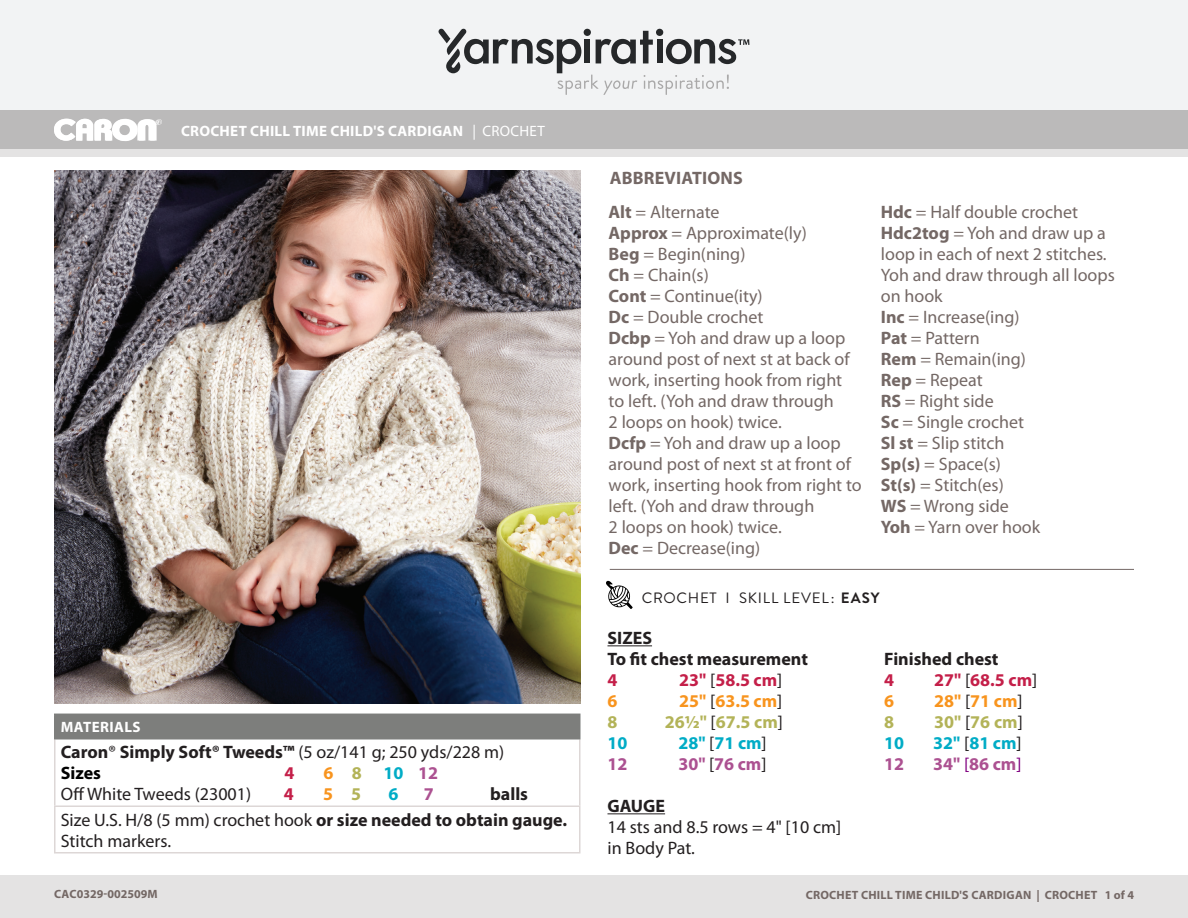
<style>
.page{position:relative;width:1188px;height:918px;background:#fff}
.page>*{position:absolute;margin:0;border:0;box-sizing:border-box;transform-origin:0 0}
.t1{font:18px/21px "Myriad Pro";color:#746865}
.t2{font:18px/21px "Myriad Pro";color:#231f20}
.Body{font:700 18px/21px "Myriad Pro";color:#231f20}
._4th_Size{font:700 18px "Myriad Pro";color:#00acc6}
._1st_Size{font:700 18px "Myriad Pro";color:#c41f49}
._3rd_Size{font:700 18px "Myriad Pro";color:#b3b358}
._2nd_Size{font:700 18px "Myriad Pro";color:#f8941e}
._5th_Size{font:700 18px "Myriad Pro";color:#ac5191}
.Heading_2{font:700 18px "Myriad Pro";color:#231f20}
.Abbreviations_Head{font:700 18px "Myriad Pro";letter-spacing:.01em;color:#746865}
.t3{font:700 18px "Myriad Pro";color:#000}
.Pattern_Title{font:700 15px "Myriad Pro";letter-spacing:.02em;color:#fff}
.Skill_Level{font:15px "Brandon Grotesque";letter-spacing:.05em;color:#231f20}
.Materials_Head{font:700 15px "Myriad Pro";letter-spacing:.03em;color:#fff}
.t4{font:700 12px "Myriad Pro";letter-spacing:.02em;color:#746865}
.t5{font:700 12px "Myriad Pro";color:#746865}
.s1{font-weight:400}
.s2{color:#f8941e}
.s3{color:#b3b358}
.s4{color:#ac5191}
.s5{font-weight:700}
.s6{font-weight:400;color:#231f20}
.s7{font-weight:400;color:#800080}
</style>
<div class="page">
<div style="left:0;top:875px;width:1188px;height:43px;background:#e4e3e3"></div>
<div style="left:0;top:149px;width:1188px;height:9px;background:#e4e3e3"></div>
<div style="left:0;top:0;width:1188px;height:111px;background:#f2f3f4"></div>
<div style="left:0;top:111px;width:1188px;height:38px;background:#bbbaba"></div>
<svg style="left:438px;top:29px;width:311px;height:66px"></svg>
<svg style="left:54px;top:119px;width:108px;height:22px"></svg>
<div style="left:55px;top:714px;width:525px;height:25px;background:#7d7e7c"></div>
<hr style="left:54px;top:740px;width:2px;height:66px;background:#ddd7d6">
<hr style="left:579px;top:740px;width:1px;height:66px;background:#ddd7d6">
<hr style="left:54px;top:806px;width:526px;height:1px;background:#ddd7d6">
<hr style="left:54px;top:807px;width:2px;height:45px;background:#ddd7d6">
<hr style="left:579px;top:807px;width:1px;height:45px;background:#ddd7d6">
<hr style="left:54px;top:852px;width:526px;height:2px;background:#ddd7d6">
<hr style="left:54px;top:714px;width:526px;height:1px;background:#7d7e7c">
<hr style="left:54px;top:715px;width:2px;height:23px;background:#7d7e7c">
<hr style="left:54px;top:738px;width:526px;height:2px;background:#7d7e7c">
<hr style="left:608px;top:645px;width:44px;height:1px;background:#231f20">
<hr style="left:608px;top:813px;width:57px;height:1px;background:#231f20">
<img style="left:54px;top:170px;width:526px;height:534px">
<hr style="left:610px;top:569px;width:524px;height:1px;background:#746865">
<svg style="left:606px;top:580px;width:27px;height:29px"></svg>
<p class="Pattern_Title" style="left:181px;top:121px;width:365px">CROCHET CHILL TIME CHILD'S CARDIGAN <span class="s1">| CROCHET</span></p>
<p class="Materials_Head" style="left:61px;top:717px;width:81px">MATERIALS</p>
<p class="Body" style="left:61px;top:741px;width:445px">Caron<span class="s1">®</span> Simply Soft® Tweeds™ <span class="s1">(5 oz/141 g; 250 yds/228 m)</span></p>
<p class="t3" style="left:61px;top:761px;width:42px">Sizes</p>
<p class="_1st_Size" style="left:285px;top:761px;width:11px">4</p>
<p class="_4th_Size" style="left:324px;top:761px;width:116px"><span class="s2">6</span> <span class="s3">8</span> 10 <span class="s4">12</span></p>
<p class="t2" style="left:61px;top:783px;width:192px">Off White Tweeds (23001)</p>
<p class="_1st_Size" style="left:284px;top:782px;width:11px">4</p>
<p class="_2nd_Size" style="left:323px;top:782px;width:40px">5 <span class="s3">5</span></p>
<p class="_4th_Size" style="left:388px;top:782px;width:11px">6</p>
<p class="_5th_Size" style="left:424px;top:782px;width:11px">7</p>
<p class="Body" style="left:490px;top:783px;width:39px">balls</p>
<p class="t2" style="left:61px;top:809px;width:508px">Size U.S. H/8 (5 mm) crochet hook <span class="s5">or size needed to obtain gauge.<br></span>Stitch markers.</p>
<p class="t5" style="left:54px;top:886px;width:105px">CAC0329-002509M</p>
<p class="Abbreviations_Head" style="left:610px;top:166px;width:135px">ABBREVIATIONS</p>
<p class="t1" style="left:609px;top:201px;width:112px"><span class="s5">Alt</span> = Alternate</p>
<p class="t1" style="left:609px;top:222px;width:200px"><span class="s5">Approx</span> = Approximate(ly)</p>
<p class="t1" style="left:609px;top:243px;width:138px"><span class="s5">Beg</span> = Begin(ning)</p>
<p class="t1" style="left:609px;top:264px;width:102px"><span class="s5">Ch</span> = Chain(s)</p>
<p class="t1" style="left:609px;top:285px;width:156px"><span class="s5">Cont</span> = Continue(ity)</p>
<p class="t1" style="left:609px;top:306px;width:156px"><span class="s5">Dc</span> = Double crochet</p>
<p class="t1" style="left:609px;top:327px;width:243px"><span class="s5">Dcbp</span> = Yoh and draw up a loop around post of next st at back of work, inserting hook from right</p>
<p class="t1" style="left:609px;top:390px;width:227px">to left. (Yoh and draw through</p>
<p class="t1" style="left:609px;top:411px;width:175px">2 loops on hook) twice.</p>
<p class="t1" style="left:609px;top:432px;width:255px"><span class="s5">Dcfp</span> = Yoh and draw up a loop around post of next st at front of work, inserting hook from right to left. (Yoh and draw through</p>
<p class="t1" style="left:609px;top:516px;width:175px">2 loops on hook) twice.</p>
<p class="t1" style="left:609px;top:537px;width:153px"><span class="s5">Dec</span> = Decrease(ing)</p>
<p class="t1" style="left:881px;top:201px;width:199px"><span class="s5">Hdc</span> = Half double crochet</p>
<p class="t1" style="left:881px;top:222px;width:235px"><span class="s5">Hdc2tog</span> = Yoh and draw up a loop in each of next 2 stitches.<br>Yoh and draw through all loops on hook</p>
<p class="t1" style="left:881px;top:306px;width:140px"><span class="s5">Inc</span> = Increase(ing)</p>
<p class="t1" style="left:881px;top:327px;width:100px"><span class="s5">Pat</span> = Pattern</p>
<p class="t1" style="left:881px;top:348px;width:147px"><span class="s5">Rem</span> = Remain(ing)</p>
<p class="t1" style="left:881px;top:369px;width:103px"><span class="s5">Rep</span> = Repeat</p>
<p class="t1" style="left:881px;top:390px;width:114px"><span class="s5">RS</span> = Right side</p>
<p class="t1" style="left:881px;top:411px;width:145px"><span class="s5">Sc</span> = Single crochet</p>
<p class="t1" style="left:881px;top:432px;width:125px"><span class="s5">Sl st</span> = Slip stitch</p>
<p class="t1" style="left:881px;top:453px;width:122px"><span class="s5">Sp(s)</span> = Space(s)</p>
<p class="t1" style="left:881px;top:474px;width:124px"><span class="s5">St(s)</span> = Stitch(es)</p>
<p class="t1" style="left:881px;top:495px;width:129px"><span class="s5">WS</span> = Wrong side</p>
<p class="t1" style="left:881px;top:516px;width:161px"><span class="s5">Yoh</span> = Yarn over hook</p>
<p class="Skill_Level" style="left:642px;top:588px;width:239px">CROCHET I SKILL LEVEL: <span class="s5">EASY</span></p>
<p class="Body" style="left:608px;top:627px;width:202px">SIZES<br>To fit chest measurement</p>
<p class="_1st_Size" style="left:608px;top:668px;width:11px">4</p>
<p class="_1st_Size" style="left:679px;top:668px;width:105px">23" <span class="s6">[</span>58.5 cm<span class="s6">]</span></p>
<p class="_2nd_Size" style="left:608px;top:689px;width:11px">6</p>
<p class="_2nd_Size" style="left:679px;top:689px;width:105px">25" <span class="s6">[</span>63.5 cm<span class="s6">]</span></p>
<p class="_3rd_Size" style="left:608px;top:710px;width:11px">8</p>
<p class="_3rd_Size" style="left:665px;top:710px;width:120px">261/2" <span class="s6">[</span>67.5 cm<span class="s6">]</span></p>
<p class="_4th_Size" style="left:608px;top:731px;width:21px">10</p>
<p class="_4th_Size" style="left:678px;top:731px;width:90px">28" <span class="s6">[</span>71 cm<span class="s6">]</span></p>
<p class="_5th_Size" style="left:608px;top:752px;width:21px">12</p>
<p class="_5th_Size" style="left:678px;top:752px;width:90px">30" <span class="s6">[</span>76 cm<span class="s6">]</span></p>
<p class="Heading_2" style="left:608px;top:794px;width:59px">GAUGE</p>
<p class="t2" style="left:608px;top:816px;width:235px">14 sts and 8.5 rows = 4" [10 cm] in Body Pat.</p>
<p class="Heading_2" style="left:884px;top:647px;width:116px">Finished chest</p>
<p class="_1st_Size" style="left:884px;top:668px;width:11px">4</p>
<p class="_1st_Size" style="left:934px;top:668px;width:105px">27" <span class="s6">[</span>68.5 cm<span class="s6">]</span></p>
<p class="_2nd_Size" style="left:884px;top:689px;width:11px">6</p>
<p class="_2nd_Size" style="left:934px;top:689px;width:90px">28" <span class="s6">[</span>71 cm<span class="s6">]</span></p>
<p class="_3rd_Size" style="left:884px;top:710px;width:11px">8</p>
<p class="_3rd_Size" style="left:934px;top:710px;width:90px">30" <span class="s6">[</span>76 cm<span class="s6">]</span></p>
<p class="_4th_Size" style="left:884px;top:731px;width:21px">10</p>
<p class="_4th_Size" style="left:933px;top:731px;width:90px">32" <span class="s6">[</span>81 cm<span class="s6">]</span></p>
<p class="_5th_Size" style="left:884px;top:752px;width:21px">12</p>
<p class="_5th_Size" style="left:933px;top:752px;width:90px">34" <span class="s7">[</span>86 cm<span class="s7">]</span></p>
<p class="t4" style="left:806px;top:887px;width:330px">CROCHET CHILL TIME CHILD'S CARDIGAN | CROCHET 1 of 4</p>
</div>
